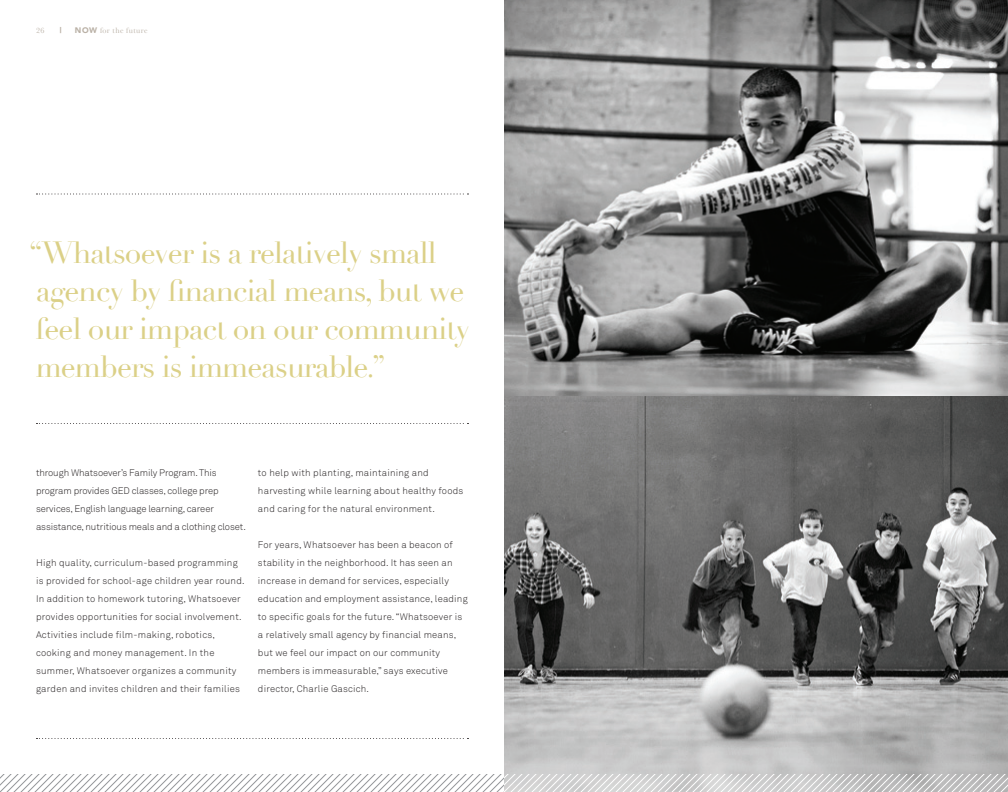
<style>
.page{position:relative;width:1008px;height:792px;background:#fff}
.page>*{position:absolute;margin:0;border:0;box-sizing:border-box;transform-origin:0 0}
.t1{font:30px/38px "Didot";letter-spacing:-.03em;color:#dbd087}
.t2{font:300 9.5px/18px "Akkurat";letter-spacing:.02em;color:#231f20}
.t3{font:300 9.5px/18px "Akkurat";letter-spacing:-.01em;color:#231f20}
.t4{font:8px "Baskerville";letter-spacing:.05em;color:#bab1a6}
.t5{font:900 8px "Avenir";color:#bab1a6}
</style>
<div class="page">
<img style="left:504px;top:0;width:504px;height:774px">
<svg style="left:36px;top:423px;width:433px;height:1px"></svg>
<svg style="left:0;top:774px;width:1008px;height:18px"></svg>
<svg style="left:36px;top:738px;width:433px;height:1px"></svg>
<svg style="left:36px;top:193px;width:433px;height:1px"></svg>
<p class="t4" style="left:36px;top:25px;width:10px">26</p>
<p class="t5" style="left:60px;top:25px;width:3px">|</p>
<p class="t5" style="left:75px;top:25px;width:16px">Now</p>
<p class="t4" style="left:100px;top:25px;width:49px">for the future</p>
<h1 class="t1" style="left:29px;top:234px;width:442px">“Whatsoever is a relatively small agency by financial means, but we feel our impact on our community members is immeasurable.”</h1>
<p class="t3" style="left:36px;top:464px;width:211px">through Whatsoever’s Family Program. This program provides GED classes, college prep services, English language learning, career assistance, nutritious meals and a clothing closet.</p>
<p class="t2" style="left:36px;top:554px;width:210px">High quality, curriculum-based programming is provided for school-age children year round.<br>In addition to homework tutoring, Whatsoever provides opportunities for social involvement.<br>Activities include film-making, robotics, cooking and money management. In the summer, Whatsoever organizes a community garden and invites children and their families</p>
<p class="t2" style="left:258px;top:464px;width:207px">to help with planting, maintaining and harvesting while learning about healthy foods and caring for the natural environment.</p>
<p class="t2" style="left:258px;top:536px;width:211px">For years, Whatsoever has been a beacon of stability in the neighborhood. It has seen an increase in demand for services, especially education and employment assistance, leading to specific goals for the future. “Whatsoever is a relatively small agency by financial means, but we feel our impact on our community members is immeasurable,” says executive director, Charlie Gascich.</p>
</div>
